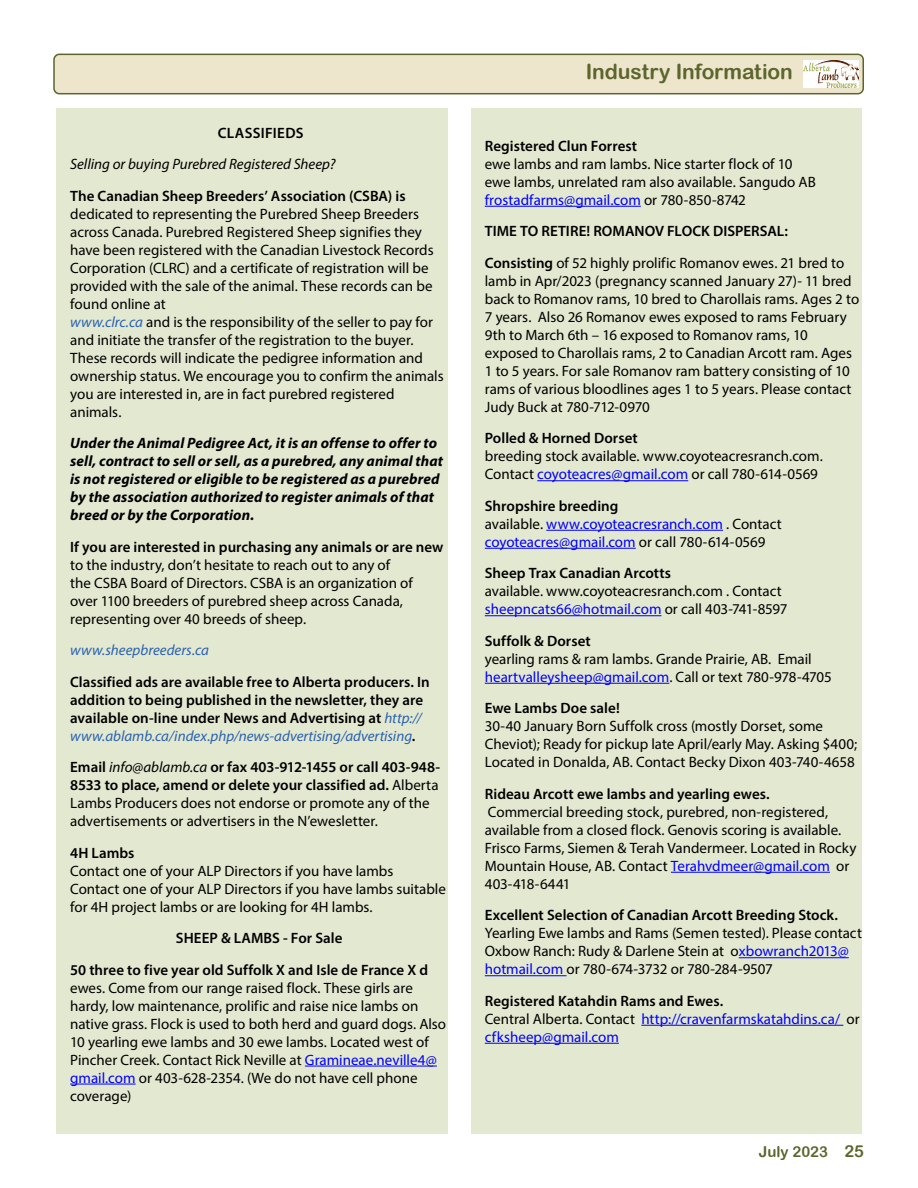
<style>
.page{position:relative;width:918px;height:1188px;background:#fff}
.page>*{position:absolute;margin:0;border:0;box-sizing:border-box;transform-origin:0 0}
.t1{font:21px "Arial Rounded MT Bold";letter-spacing:-.005em;color:#5b652c}
.t2{font:15px/18px "Myriad Pro";color:#000}
.t3{font:600 15px/18px "Myriad Pro";color:#000}
.t4{font:italic 700 15px/18px "Myriad Pro";letter-spacing:.005em;color:#000}
.t5{font:15px/18px "Myriad Pro";color:#00f}
.t6{font:italic 15px "Myriad Pro";color:#000}
.t7{font:italic 15px "Myriad Pro";letter-spacing:.005em;color:#2a62af}
.t8{font:600 15px "Myriad Pro";letter-spacing:.025em;color:#000}
.t9{font:15px "Arial Rounded MT Bold";color:#5b652c}
.s1{font-style:italic;color:#2a62af}
.s2{font-weight:400;font-style:italic;color:#2a62af}
.s3{font-weight:600}
.s4{font-style:italic}
.s5{color:#00f}
.s6{font-weight:400}
.s7{font-weight:600;color:#000}
.s8{color:#000}
.s9{font-size:16.5px}
</style>
<div class="page">
<div style="left:54px;top:54px;width:809px;height:40px;background:#ede5cc;border-radius:5px"></div>
<div style="left:53px;top:54px;width:811px;height:40px;border:2px solid #5b652c;border-radius:5px"></div>
<img style="left:803px;top:61px;width:55px;height:26px">
<div style="left:57px;top:108px;width:391px;height:1026px;background:#e3e8d0"></div>
<hr style="left:305px;top:1066px;width:132px;height:1px;background:#00f">
<hr style="left:70px;top:1084px;width:66px;height:1px;background:#00f">
<div style="left:471px;top:108px;width:391px;height:1026px;background:#e3e8d0"></div>
<hr style="left:485px;top:206px;width:156px;height:1px;background:#00f">
<hr style="left:537px;top:480px;width:151px;height:1px;background:#00f">
<hr style="left:546px;top:530px;width:177px;height:1px;background:#00f">
<hr style="left:485px;top:548px;width:151px;height:1px;background:#00f">
<hr style="left:485px;top:615px;width:177px;height:1px;background:#00f">
<hr style="left:485px;top:683px;width:184px;height:1px;background:#00f">
<hr style="left:671px;top:872px;width:159px;height:1px;background:#00f">
<hr style="left:739px;top:957px;width:110px;height:1px;background:#00f">
<hr style="left:485px;top:975px;width:82px;height:1px;background:#00f">
<hr style="left:641px;top:1025px;width:202px;height:1px;background:#00f">
<hr style="left:485px;top:1043px;width:134px;height:1px;background:#00f">
<p class="t8" style="left:218px;top:123px;width:87px">CLASSIFIEDS</p>
<p class="t6" style="left:70px;top:155px;width:267px">Selling or buying Purebred Registered Sheep?</p>
<p class="t3" style="left:70px;top:186px;width:337px">The Canadian Sheep Breeders’ Association (CSBA) is</p>
<p class="t2" style="left:70px;top:204px;width:375px">dedicated to representing the Purebred Sheep Breeders across Canada. Purebred Registered Sheep signifies they have been registered with the Canadian Livestock Records Corporation (CLRC) and a certificate of registration will be provided with the sale of the animal. These records can be found online at<br><span class="s1">www.clrc.ca</span> and is the responsibility of the seller to pay for and initiate the transfer of the registration to the buyer.<br>These records will indicate the pedigree information and ownership status. We encourage you to confirm the animals you are interested in, are in fact purebred registered animals.</p>
<p class="t4" style="left:70px;top:434px;width:374px">Under the Animal Pedigree Act, it is an offense to offer to sell, contract to sell or sell, as a purebred, any animal that is not registered or eligible to be registered as a purebred by the association authorized to register animals of that breed or by the Corporation.</p>
<p class="t3" style="left:70px;top:537px;width:375px">If you are interested in purchasing any animals or are new</p>
<p class="t2" style="left:70px;top:555px;width:344px">to the industry, don’t hesitate to reach out to any of the CSBA Board of Directors. CSBA is an organization of over 1100 breeders of purebred sheep across Canada, representing over 40 breeds of sheep.</p>
<p class="t7" style="left:70px;top:641px;width:140px">www.sheepbreeders.ca</p>
<p class="t3" style="left:70px;top:672px;width:361px">Classified ads are available free to Alberta producers. In addition to being published in the newsletter, they are available on-line under News and Advertising at <span class="s2">http:// www.ablamb.ca/index.php/news-advertising/advertising</span>.</p>
<p class="t2" style="left:70px;top:758px;width:371px"><span class="s3">Email</span> <span class="s4">info@ablamb.ca</span> <span class="s3">or fax 403-912-1455 or call 403-948- 8533 to place, amend or delete your classified ad.</span> Alberta Lambs Producers does not endorse or promote any of the advertisements or advertisers in the N’ewesletter.</p>
<p class="t3" style="left:70px;top:843px;width:66px">4H Lambs</p>
<p class="t2" style="left:70px;top:861px;width:377px">Contact one of your ALP Directors if you have lambs<br>Contact one of your ALP Directors if you have lambs suitable for 4H project lambs or are looking for 4H lambs.</p>
<p class="t3" style="left:70px;top:922px;width:359px;line-height:31.5px;text-indent:106px">SHEEP &amp; LAMBS - For Sale<br>50 three to five year old Suffolk X and Isle de France X d</p>
<p class="t2" style="left:70px;top:978px;width:377px">ewes. Come from our range raised flock. These girls are hardy, low maintenance, prolific and raise nice lambs on native grass. Flock is used to both herd and guard dogs. Also 10 yearling ewe lambs and 30 ewe lambs. Located west of Pincher Creek. Contact Rick Neville at <span class="s5">Gramineae.neville4@ gmail.com</span> or 403-628-2354. (We do not have cell phone coverage)</p>
<h1 class="t1" style="left:586px;top:60px;width:209px">Industry Information</h1>
<p class="t3" style="left:485px;top:136px;width:154px">Registered Clun Forrest</p>
<p class="t2" style="left:485px;top:154px;width:333px">ewe lambs and ram lambs. Nice starter flock of 10 ewe lambs, unrelated ram also available. Sangudo AB <span class="s5">frostadfarms@gmail.com</span> or 780-850-8742</p>
<p class="t3" style="left:485px;top:215px;width:361px;line-height:31.5px">TIME TO RETIRE! ROMANOV FLOCK DISPERSAL:<br>Consisting <span class="s6">of 52 highly prolific Romanov ewes. 21 bred to</span></p>
<p class="t2" style="left:485px;top:271px;width:376px">lamb in Apr/2023 (pregnancy scanned January 27)- 11 bred back to Romanov rams, 10 bred to Charollais rams. Ages 2 to 7 years. Also 26 Romanov ewes exposed to rams February 9th to March 6th – 16 exposed to Romanov rams, 10 exposed to Charollais rams, 2 to Canadian Arcott ram. Ages 1 to 5 years. For sale Romanov ram battery consisting of 10 rams of various bloodlines ages 1 to 5 years. Please contact Judy Buck at 780-712-0970</p>
<p class="t3" style="left:485px;top:429px;width:155px">Polled &amp; Horned Dorset</p>
<p class="t2" style="left:485px;top:447px;width:340px">breeding stock available. www.coyoteacresranch.com.<br>Contact <span class="s5">coyoteacres@gmail.com</span> or call 780-614-0569</p>
<p class="t5" style="left:485px;top:496px;width:298px"><span class="s7">Shropshire breeding<br></span><span class="s8">available.</span> www.coyoteacresranch.com <span class="s8">. Contact </span>coyoteacres@gmail.com <span class="s8">or call 780-614-0569</span></p>
<p class="t3" style="left:485px;top:564px;width:188px">Sheep Trax Canadian Arcotts</p>
<p class="t2" style="left:485px;top:582px;width:304px">available. www.coyoteacresranch.com . Contact <span class="s5">sheepncats66@hotmail.com</span> or call 403-741-8597</p>
<p class="t3" style="left:485px;top:631px;width:107px">Suffolk &amp; Dorset</p>
<p class="t2" style="left:485px;top:649px;width:348px">yearling rams &amp; ram lambs. Grande Prairie, AB. Email <span class="s5">heartvalleysheep@gmail.com</span>. Call or text 780-978-4705</p>
<p class="t3" style="left:485px;top:699px;width:136px">Ewe Lambs Doe sale!</p>
<p class="t2" style="left:485px;top:717px;width:374px">30-40 January Born Suffolk cross (mostly Dorset, some<br>Cheviot); Ready for pickup late April/early May. Asking $400;<br>Located in Donalda, AB. Contact Becky Dixon 403-740-4658</p>
<p class="t3" style="left:485px;top:784px;width:287px">Rideau Arcott ewe lambs and yearling ewes.</p>
<p class="t2" style="left:485px;top:802px;width:373px">Commercial breeding stock, purebred, non-registered, available from a closed flock. Genovis scoring is available.<br>Frisco Farms, Siemen &amp; Terah Vandermeer. Located in Rocky Mountain House, AB. Contact <span class="s5">Terahvdmeer@gmail.com</span> or 403-418-6441</p>
<p class="t3" style="left:485px;top:906px;width:355px">Excellent Selection of Canadian Arcott Breeding Stock.</p>
<p class="t2" style="left:485px;top:924px;width:379px">Yearling Ewe lambs and Rams (Semen tested). Please contact<br>Oxbow Ranch: Rudy &amp; Darlene Stein at o<span class="s5">xbowranch2013@ hotmail.com</span> or 780-674-3732 or 780-284-9507</p>
<p class="t5" style="left:485px;top:991px;width:376px"><span class="s7">Registered Katahdin Rams and Ewes.<br></span><span class="s8">Central Alberta. Contact</span> http://cravenfarmskatahdins.ca/ <span class="s8">or </span>cfksheep@gmail.com</p>
<p class="t9" style="left:759px;top:1142px;width:107px">July 2023 <span class="s9">25</span></p>
</div>
